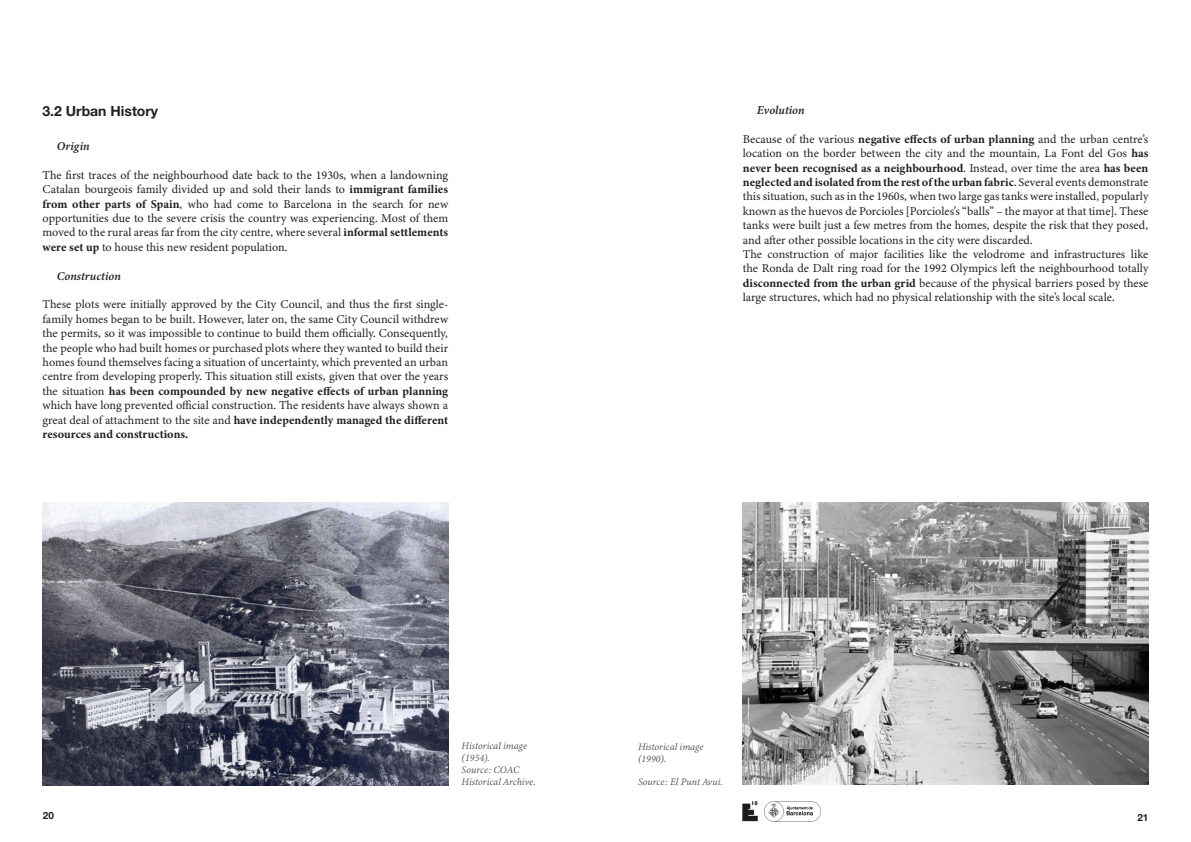
<style>
.page{position:relative;width:1191px;height:842px;background:#fff}
.page>*{position:absolute;margin:0;border:0;box-sizing:border-box;transform-origin:0 0}
.t1{font:700 14px "Helvetica Neue LT Std";color:#231f20}
.t2{font:12px/14.4px "Minion Variable Concept";color:#231f20;text-align:justify}
.t3{font:italic 12px "Minion Variable Concept";letter-spacing:.015em;color:#231f20}
.t4{font:italic 10px/12px "Minion Variable Concept";color:#57595a}
.t5{font:700 10px "Helvetica Neue LT Std";color:#231f20}
</style>
<div class="page">
<img style="left:43px;top:502px;width:405px;height:283px">
<img style="left:743px;top:503px;width:405px;height:282px">
<img style="left:764px;top:801px;width:56px;height:20px">
<img style="left:743px;top:801px;width:15px;height:20px">
<p class="t1" style="left:43px;top:102px;width:117px">3.2 Urban History</p>
<p class="t3" style="left:57px;top:138px;width:34px">Origin</p>
<p class="t2" style="left:43px;top:168px;width:407px">The first traces of the neighbourhood date back to the 1930s, when a landowning Catalan bourgeois family divided up and sold their lands to immigrant families from other parts of Spain, who had come to Barcelona in the search for new opportunities due to the severe crisis the country was experiencing. Most of them moved to the rural areas far from the city centre, where several informal settlements were set up to house this new resident population.</p>
<p class="t3" style="left:57px;top:267px;width:66px">Construction</p>
<p class="t2" style="left:43px;top:297px;width:407px">These plots were initially approved by the City Council, and thus the first single&shy;family homes began to be built. However, later on, the same City Council withdrew the permits, so it was impossible to continue to build them officially. Consequently, the people who had built homes or purchased plots where they wanted to build their homes found themselves facing a situation of uncertainty, which prevented an urban centre from developing properly. This situation still exists, given that over the years the situation has been compounded by new negative effects of urban planning which have long prevented official construction. The residents have always shown a great deal of attachment to the site and have independently managed the different resources and constructions.</p>
<p class="t3" style="left:757px;top:102px;width:49px">Evolution</p>
<p class="t2" style="left:743px;top:132px;width:407px">Because of the various negative effects of urban planning and the urban centre’s location on the border between the city and the mountain, La Font del Gos has never been recognised as a neighbourhood. Instead, over time the area has been neglected and isolated from the rest of the urban fabric. Several events demonstrate this situation, such as in the 1960s, when two large gas tanks were installed, popularly known as the huevos de Porcioles [Porcioles’s “balls” – the mayor at that time]. These tanks were built just a few metres from the homes, despite the risk that they posed, and after other possible locations in the city were discarded.</p>
<p class="t2" style="left:743px;top:247px;width:407px">The construction of major facilities like the velodrome and infrastructures like the Ronda de Dalt ring road for the 1992 Olympics left the neighbourhood totally disconnected from the urban grid because of the physical barriers posed by these large structures, which had no physical relationship with the site’s local scale.</p>
<p class="t4" style="left:461px;top:740px;width:67px">Historical image (1954).</p>
<p class="t4" style="left:461px;top:764px;width:75px">Source: COAC<br>Historical Archive.</p>
<p class="t4" style="left:638px;top:741px;width:67px">Historical image (1990).</p>
<p class="t4" style="left:638px;top:776px;width:86px">Source: El Punt Avui.</p>
<p class="t5" style="left:43px;top:809px;width:13px">20</p>
<p class="t5" style="left:1137px;top:811px;width:13px">21</p>
</div>
